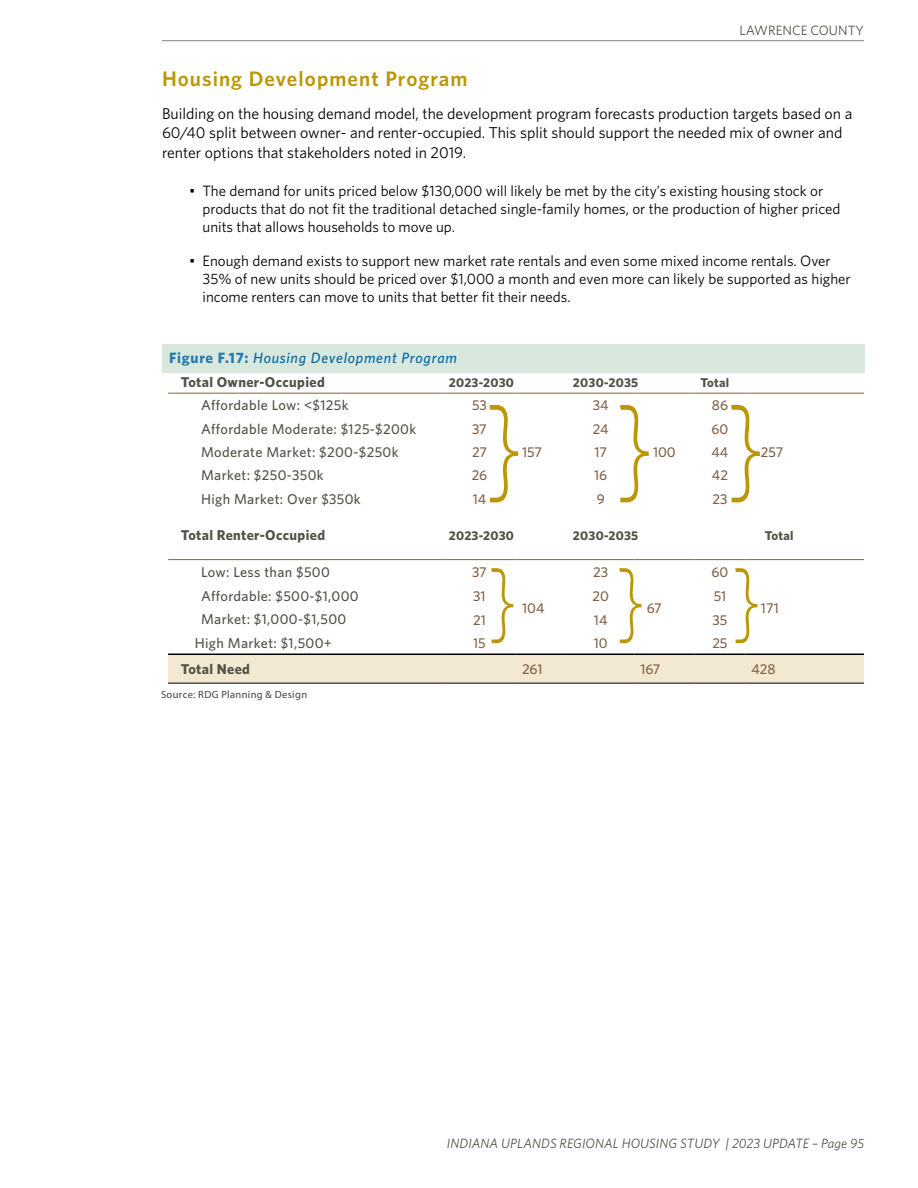
<style>
.page{position:relative;width:918px;height:1188px;background:#fff}
.page>*{position:absolute;margin:0;border:0;box-sizing:border-box;transform-origin:0 0}
.t1{font:300 122.4px "Whitney";color:#bb9606;scale:.67 1}
.t2{font:300 94.2px "Whitney";color:#bb9606;scale:.67 1}
.t3{font:600 21px "Whitney";letter-spacing:.05em;color:#bb9606}
.t4{font:15.75px/19.5px "Whitney";color:#000}
.t5{font:15px/18px "Whitney";color:#000}
.t6{font:italic 500 15px "Whitney";letter-spacing:.05em;color:#0067a2}
.t7{font:500 14.25px "Whitney";letter-spacing:.025em;color:#535247}
.t8{font:500 14.25px "Whitney";color:#80624a}
.t9{font:700 14.25px "Whitney";letter-spacing:.025em;color:#535247}
.t10{font:italic 13.5px "Whitney";letter-spacing:.005em;color:#535247}
.t11{font:13.5px "Whitney";color:#535247}
.t12{font:700 12.75px "Whitney";letter-spacing:.02em;color:#535247}
.t13{font:10.5px "Myriad Pro";letter-spacing:.035em;color:#414042}
.s1{font-weight:700;font-style:normal;color:#247bb0}
</style>
<div class="page">
<div style="left:168px;top:655px;width:696px;height:28px;background:#f3e8d1"></div>
<hr style="left:168px;top:393px;width:275px;height:1px;background:#80624a">
<hr style="left:443px;top:393px;width:73px;height:1px;background:#80624a">
<hr style="left:516px;top:393px;width:51px;height:1px;background:#80624a">
<hr style="left:567px;top:393px;width:67px;height:1px;background:#80624a">
<hr style="left:634px;top:393px;width:60px;height:1px;background:#80624a">
<hr style="left:694px;top:393px;width:52px;height:1px;background:#80624a">
<hr style="left:746px;top:393px;width:118px;height:1px;background:#80624a">
<hr style="left:168px;top:559px;width:275px;height:1px;background:#80624a">
<hr style="left:443px;top:559px;width:73px;height:1px;background:#80624a">
<hr style="left:516px;top:559px;width:51px;height:1px;background:#80624a">
<hr style="left:567px;top:559px;width:67px;height:1px;background:#80624a">
<hr style="left:634px;top:559px;width:60px;height:1px;background:#80624a">
<hr style="left:694px;top:559px;width:52px;height:1px;background:#80624a">
<hr style="left:746px;top:559px;width:118px;height:1px;background:#80624a">
<hr style="left:168px;top:683px;width:275px;height:1px;background:#000">
<hr style="left:443px;top:683px;width:73px;height:1px;background:#000">
<hr style="left:516px;top:683px;width:51px;height:1px;background:#000">
<hr style="left:567px;top:683px;width:67px;height:1px;background:#000">
<hr style="left:634px;top:683px;width:60px;height:1px;background:#000">
<hr style="left:694px;top:683px;width:52px;height:1px;background:#000">
<hr style="left:746px;top:683px;width:118px;height:1px;background:#000">
<hr style="left:168px;top:654px;width:275px;height:1px;background:#000">
<hr style="left:443px;top:654px;width:73px;height:1px;background:#000">
<hr style="left:516px;top:654px;width:51px;height:1px;background:#000">
<hr style="left:567px;top:654px;width:67px;height:1px;background:#000">
<hr style="left:634px;top:654px;width:60px;height:1px;background:#000">
<hr style="left:694px;top:654px;width:52px;height:1px;background:#000">
<hr style="left:746px;top:654px;width:118px;height:1px;background:#000">
<div style="left:162px;top:344px;width:703px;height:29px;background:#d8e8de"></div>
<hr style="left:162px;top:40px;width:702px;height:1px;background:#99948d">
<p class="t11" style="left:740px;top:21px;width:126px">LAWRENCE COUNTY</p>
<h3 class="t3" style="left:162px;top:64px;width:307px">Housing Development Program</h3>
<p class="t4" style="left:162px;top:103px;width:692px">Building on the housing demand model, the development program forecasts production targets based on a<br>60/40 split between owner- and renter-occupied. This split should support the needed mix of owner and renter options that stakeholders noted in 2019.</p>
<p class="t5" style="left:202px;top:181px;width:640px;text-indent:-14px">• The demand for units priced below $130,000 will likely be met by the city’s existing housing stock or products that do not fit the traditional detached single-family homes, or the production of higher priced units that allows households to move up.</p>
<p class="t5" style="left:202px;top:251px;width:650px;text-indent:-14px">• Enough demand exists to support new market rate rentals and even some mixed income rentals. Over<br>35% of new units should be priced over $1,000 a month and even more can likely be supported as higher income renters can move to units that better fit their needs.</p>
<p class="t6" style="left:169px;top:348px;width:289px"><span class="s1">Figure F.17:</span> Housing Development Program</p>
<p class="t9" style="left:181px;top:373px;width:145px">Total Owner-Occupied</p>
<p class="t12" style="left:449px;top:374px;width:67px">2023-2030</p>
<p class="t12" style="left:573px;top:374px;width:67px">2030-2035</p>
<p class="t12" style="left:700px;top:374px;width:30px">Total</p>
<p class="t7" style="left:201px;top:396px;width:149px">Affordable Low: &lt;$125k</p>
<p class="t8" style="left:472px;top:396px;width:16px">53</p>
<p class="t8" style="left:522px;top:443px;width:21px">157</p>
<p class="t8" style="left:593px;top:396px;width:17px">34</p>
<p class="t8" style="left:712px;top:396px;width:18px">86</p>
<h1 class="t1" style="left:484px;top:365px;width:419px">} }}</h1>
<p class="t7" style="left:201px;top:419px;width:217px">Affordable Moderate: $125-$200k</p>
<p class="t8" style="left:472px;top:419px;width:16px">37</p>
<p class="t8" style="left:593px;top:419px;width:17px">24</p>
<p class="t8" style="left:712px;top:419px;width:18px">60</p>
<p class="t7" style="left:201px;top:443px;width:199px">Moderate Market: $200-$250k</p>
<p class="t8" style="left:472px;top:443px;width:16px">27</p>
<p class="t8" style="left:594px;top:443px;width:14px">17</p>
<p class="t8" style="left:712px;top:443px;width:18px">44</p>
<p class="t7" style="left:201px;top:466px;width:124px">Market: $250-350k</p>
<p class="t8" style="left:472px;top:466px;width:17px">26</p>
<p class="t8" style="left:594px;top:466px;width:15px">16</p>
<p class="t8" style="left:712px;top:466px;width:18px">42</p>
<p class="t7" style="left:201px;top:489px;width:161px">High Market: Over $350k</p>
<p class="t8" style="left:473px;top:489px;width:15px">14</p>
<p class="t8" style="left:597px;top:489px;width:10px">9</p>
<p class="t8" style="left:712px;top:489px;width:16px">23</p>
<p class="t9" style="left:181px;top:526px;width:146px">Total Renter-Occupied</p>
<p class="t12" style="left:449px;top:527px;width:67px">2023-2030</p>
<p class="t12" style="left:573px;top:527px;width:67px">2030-2035</p>
<p class="t12" style="left:765px;top:527px;width:30px">Total</p>
<p class="t7" style="left:201px;top:563px;width:130px">Low: Less than $500</p>
<p class="t8" style="left:472px;top:563px;width:16px">37</p>
<p class="t8" style="left:522px;top:598px;width:24px">104</p>
<p class="t8" style="left:653px;top:443px;width:24px">100</p>
<p class="t8" style="left:761px;top:443px;width:24px">257</p>
<p class="t8" style="left:593px;top:563px;width:16px">23</p>
<p class="t8" style="left:712px;top:563px;width:18px">60</p>
<h2 class="t2" style="left:487px;top:538px;width:409px">}}}</h2>
<p class="t7" style="left:201px;top:586px;width:159px">Affordable: $500-$1,000</p>
<p class="t8" style="left:473px;top:586px;width:14px">31</p>
<p class="t8" style="left:592px;top:586px;width:18px">20</p>
<p class="t8" style="left:714px;top:586px;width:14px">51</p>
<p class="t7" style="left:201px;top:610px;width:147px">Market: $1,000-$1,500</p>
<p class="t8" style="left:473px;top:610px;width:14px">21</p>
<p class="t8" style="left:594px;top:610px;width:15px">14</p>
<p class="t8" style="left:713px;top:610px;width:16px">35</p>
<p class="t7" style="left:195px;top:634px;width:139px">High Market: $1,500+</p>
<p class="t8" style="left:473px;top:634px;width:14px">15</p>
<p class="t8" style="left:594px;top:634px;width:15px">10</p>
<p class="t8" style="left:712px;top:634px;width:17px">25</p>
<p class="t9" style="left:181px;top:660px;width:71px">Total Need</p>
<p class="t8" style="left:522px;top:660px;width:22px">261</p>
<p class="t8" style="left:640px;top:660px;width:22px">167</p>
<p class="t8" style="left:752px;top:660px;width:26px">428</p>
<p class="t8" style="left:647px;top:598px;width:16px">67</p>
<p class="t8" style="left:761px;top:598px;width:19px">171</p>
<p class="t13" style="left:161px;top:689px;width:148px">Source: RDG Planning &amp; Design</p>
<p class="t10" style="left:447px;top:1134px;width:419px">INDIANA UPLANDS REGIONAL HOUSING STUDY | 2023 UPDATE – Page 95</p>
</div>
